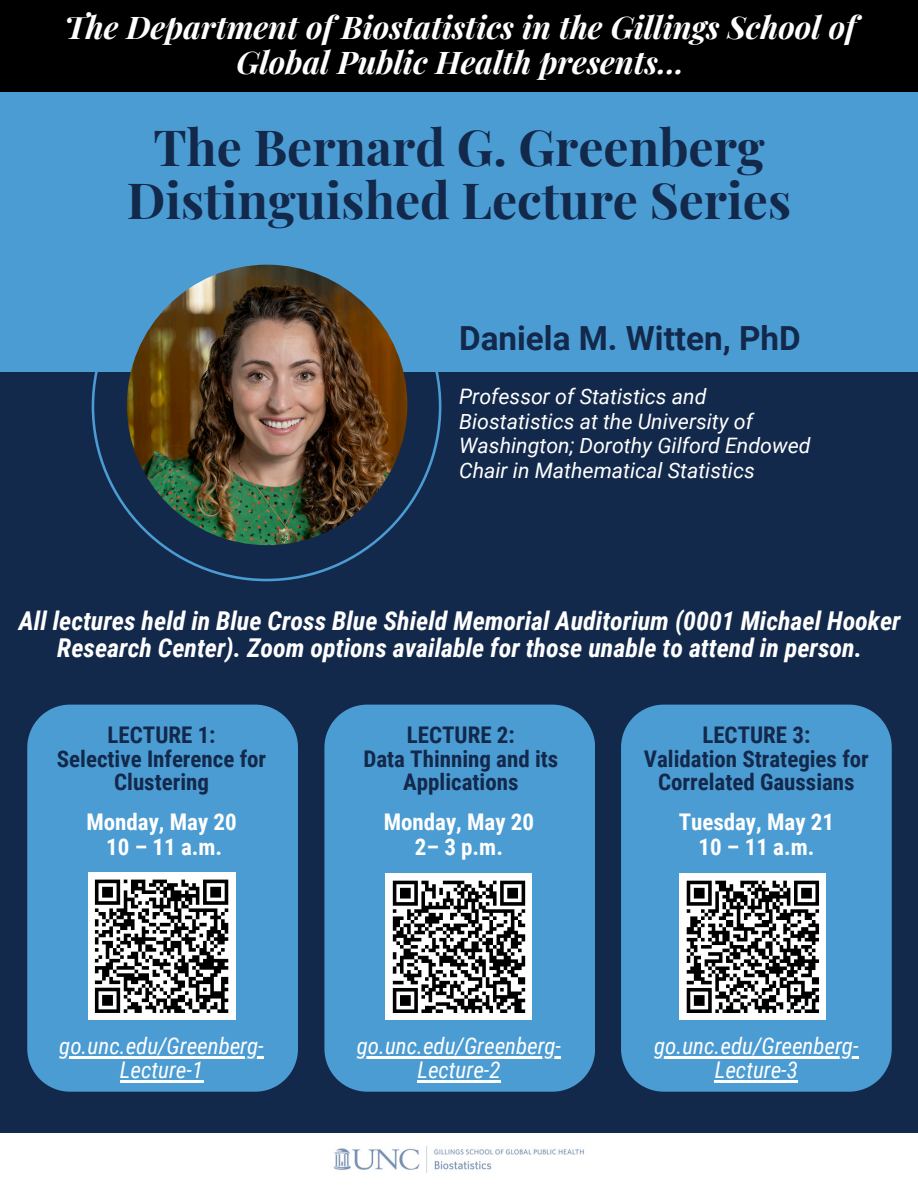
<style>
.page{position:relative;width:918px;height:1188px;background:#fff}
.page>*{position:absolute;margin:0;border:0;box-sizing:border-box;transform-origin:0 0}
.t1{font:700 49.8px/52.8px "Playfair Display";color:#13294b;text-align:center}
.t2{font:700 33.3px "Roboto";color:#13294b}
.t3{font:italic 700 31.35px/34.8px "Playfair Display";color:#fff;text-align:center}
.t4{font:italic 700 25.95px/27px "Roboto Condensed";color:#fff;text-align:center}
.t5{font:700 22.95px/23.7px "Roboto Condensed";color:#13294b;text-align:center}
.t6{font:italic 22.95px/24.8px "Roboto Condensed";color:#fff;text-align:center}
.t7{font:700 22.95px/24.8px "Roboto Condensed";color:#fff;text-align:center}
.t8{font:italic 21.3px/24.8px "Roboto";color:#fff}
</style>
<div class="page">
<div style="left:0;top:0;width:918px;height:102px;background:#000"></div>
<div style="left:0;top:371px;width:918px;height:817px;background:#13294b"></div>
<div style="left:0;top:92px;width:918px;height:279px;background:#4b9cd3"></div>
<div style="left:0;top:1133px;width:918px;height:55px;background:#fff"></div>
<div style="left:27px;top:705px;width:271px;height:387px;background:#4b9cd3"></div>
<div style="left:621px;top:705px;width:271px;height:387px;background:#4b9cd3"></div>
<div style="left:324px;top:705px;width:271px;height:387px;background:#4b9cd3"></div>
<svg style="left:92px;top:264px;width:349px;height:317px"></svg>
<img style="left:127px;top:265px;width:280px;height:280px;border-radius:50%">
<img style="left:333px;top:1146px;width:251px;height:27px">
<div style="left:386px;top:874px;width:146px;height:146px;background:#fff"></div>
<svg style="left:392px;top:880px;width:134px;height:133px"></svg>
<div style="left:88px;top:872px;width:147px;height:148px;background:#fff"></div>
<svg style="left:94px;top:879px;width:135px;height:134px"></svg>
<div style="left:680px;top:874px;width:146px;height:146px;background:#fff"></div>
<svg style="left:686px;top:880px;width:134px;height:133px"></svg>
<hr style="left:59px;top:1056px;width:205px;height:2px;background:#fff">
<hr style="left:120px;top:1081px;width:83px;height:2px;background:#fff">
<hr style="left:357px;top:1056px;width:204px;height:2px;background:#fff">
<hr style="left:417px;top:1081px;width:84px;height:2px;background:#fff">
<hr style="left:654px;top:1056px;width:205px;height:2px;background:#fff">
<hr style="left:715px;top:1081px;width:83px;height:2px;background:#fff">
<p class="t3" style="left:65px;top:9px;width:793px">The Department of Biostatistics in the Gillings School of<br>Global Public Health presents...</p>
<h1 class="t1" style="left:127px;top:119px;width:666px">The Bernard G. Greenberg<br>Distinguished Lecture Series</h1>
<p class="t2" style="left:459px;top:319px;width:343px">Daniela M. Witten, PhD</p>
<h3 class="t8" style="left:459px;top:384px;width:353px">Professor of Statistics and Biostatistics at the University of Washington; Dorothy Gilford Endowed Chair in Mathematical Statistics</h3>
<h4 class="t4" style="left:19px;top:608px;width:884px">All lectures held in Blue Cross Blue Shield Memorial Auditorium (0001 Michael Hooker<br>Research Center). Zoom options available for those unable to attend in person.</h4>
<h2 class="t5" style="left:57px;top:723px;width:211px">LECTURE 1:<br>Selective Inference for<br>Clustering</h2>
<p class="t7" style="left:86px;top:810px;width:152px">Monday, May 20<br>10 – 11 a.m.</p>
<h4 class="t5" style="left:363px;top:723px;width:196px">LECTURE 2:<br>Data Thinning and its<br>Applications</h4>
<p class="t5" style="left:644px;top:723px;width:226px">LECTURE 3:<br>Validation Strategies for<br>Correlated Gaussians</p>
<p class="t7" style="left:384px;top:810px;width:152px">Monday, May 20<br>2– 3 p.m.</p>
<h4 class="t7" style="left:679px;top:810px;width:157px">Tuesday, May 21<br>10 – 11 a.m.</h4>
<p class="t6" style="left:59px;top:1033px;width:206px">go.unc.edu/Greenberg-<br>Lecture-1</p>
<p class="t6" style="left:357px;top:1033px;width:206px">go.unc.edu/Greenberg-<br>Lecture-2</p>
<h4 class="t6" style="left:654px;top:1033px;width:206px">go.unc.edu/Greenberg-<br>Lecture-3</h4>
</div>
